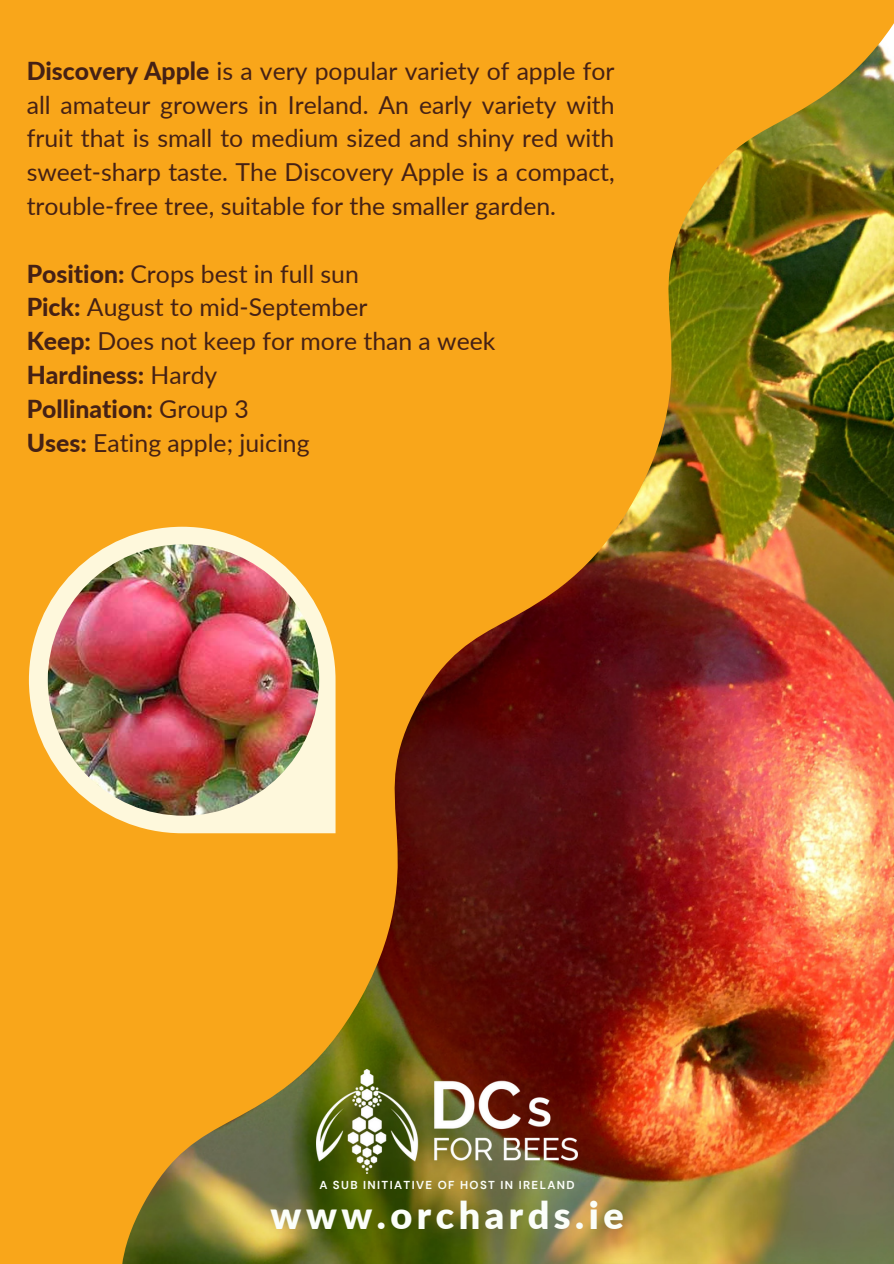
<style>
.page{position:relative;width:894px;height:1264px;background:#fff}
.page>*{position:absolute;margin:0;border:0;box-sizing:border-box;transform-origin:0 0}
.t1{font:900 37.8px "Lato";letter-spacing:.12em;color:#fbfef9}
.t2{font:24.75px/33.8px "Lato";color:#452115;text-align:justify}
.t3{font:800 24.75px "Lato";color:#452115}
.t4{font:700 11.55px "DM Sans";letter-spacing:.12em;color:#fbfef9}
.s1{font-weight:800}
.s2{font-weight:400}
</style>
<div class="page">
<img style="left:0;top:0;width:893px;height:1263px">
<svg style="left:29px;top:526px;width:306px;height:307px;background:#fbd489"></svg>
<img style="left:48px;top:544px;width:271px;height:271px;border-radius:50%">
<img style="left:317px;top:1069px;width:260px;height:104px">
<p class="t2" style="left:27px;top:53px;width:589px"><span class="s1">Discovery Apple</span> is a very popular variety of apple for all amateur growers in Ireland. An early variety with fruit that is small to medium sized and shiny red with sweet-sharp taste. The Discovery Apple is a compact, trouble-free tree, suitable for the smaller garden.</p>
<p class="t2" style="left:27px;top:256px;width:333px"><span class="s1">Position:</span> Crops best in full sun</p>
<p class="t2" style="left:27px;top:290px;width:342px"><span class="s1">Pick:</span> August to mid-September</p>
<p class="t2" style="left:27px;top:324px;width:470px"><span class="s1">Keep:</span> Does not keep for more than a week</p>
<p class="t3" style="left:27px;top:359px;width:192px">Hardiness: <span class="s2">Hardy</span></p>
<p class="t3" style="left:27px;top:393px;width:223px">Pollination: <span class="s2">Group 3</span></p>
<p class="t2" style="left:27px;top:425px;width:284px"><span class="s1">Uses:</span> Eating apple; juicing</p>
<p class="t4" style="left:319px;top:1177px;width:257px">A SUB INITIATIVE OF HOST IN IRELAND</p>
<p class="t1" style="left:270px;top:1192px;width:354px">www.orchards.ie</p>
</div>
